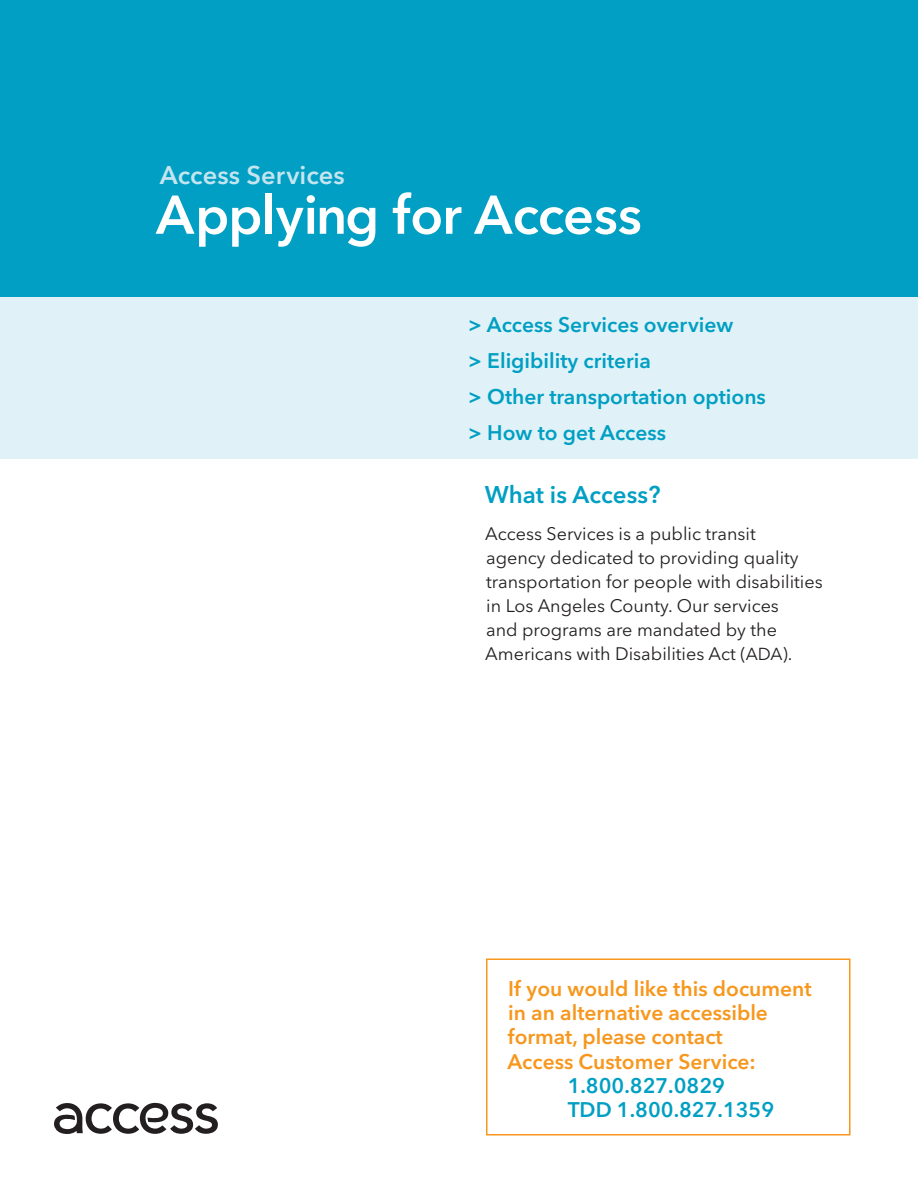
<style>
.page{position:relative;width:918px;height:1188px;background:#fff}
.page>*{position:absolute;margin:0;border:0;box-sizing:border-box;transform-origin:0 0}
.t1{font:600 54px "Avenir Next LT Pro";letter-spacing:-.01em;color:#fff}
.t2{font:600 25.5px "Avenir Next LT Pro";color:#c4e5f0}
.t3{font:600 24px "Avenir Next LT Pro";color:#009fc3}
.t4{font:600 21px/36px "Avenir Next LT Pro";color:#009fc3}
.t5{font:600 21px/24.2px "Avenir Next LT Pro";color:#f7971d}
.t6{font:18px/24px "Avenir Next LT Pro";color:#231f20}
.s1{font-size:17.25px}
</style>
<div class="page">
<svg style="left:54px;top:1103px;width:164px;height:31px"></svg>
<div style="left:0;top:0;width:918px;height:297px;background:#009fc3"></div>
<div style="left:0;top:297px;width:918px;height:162px;background:#e0f2f7"></div>
<div style="left:486px;top:958px;width:364px;height:178px;border:2px solid #f7971d"></div>
<h2 class="t2" style="left:160px;top:160px;width:186px">Access Services</h2>
<h1 class="t1" style="left:156px;top:182px;width:487px">Applying for Access</h1>
<p class="t4" style="left:468px;top:307px;width:299px">&gt; Access Services overview<br>&gt; Eligibility criteria<br>&gt; Other transportation options &gt; How to get Access</p>
<h3 class="t3" style="left:485px;top:480px;width:177px">What is Access?</h3>
<p class="t6" style="left:485px;top:522px;width:339px">Access Services is a public transit<br>agency dedicated to providing quality transportation for people with disabilities in Los Angeles County. Our services<br>and programs are mandated by the Americans with Disabilities Act (<span class="s1">ADA</span>).</p>
<p class="t5" style="left:507px;top:977px;width:306px">If you would like this document in an alternative accessible format, please contact<br>Access Customer Service:</p>
<p class="t4" style="left:568px;top:1073px;width:208px;line-height:24.2px">1.800.827.0829<br>TDD 1.800.827.1359</p>
</div>
